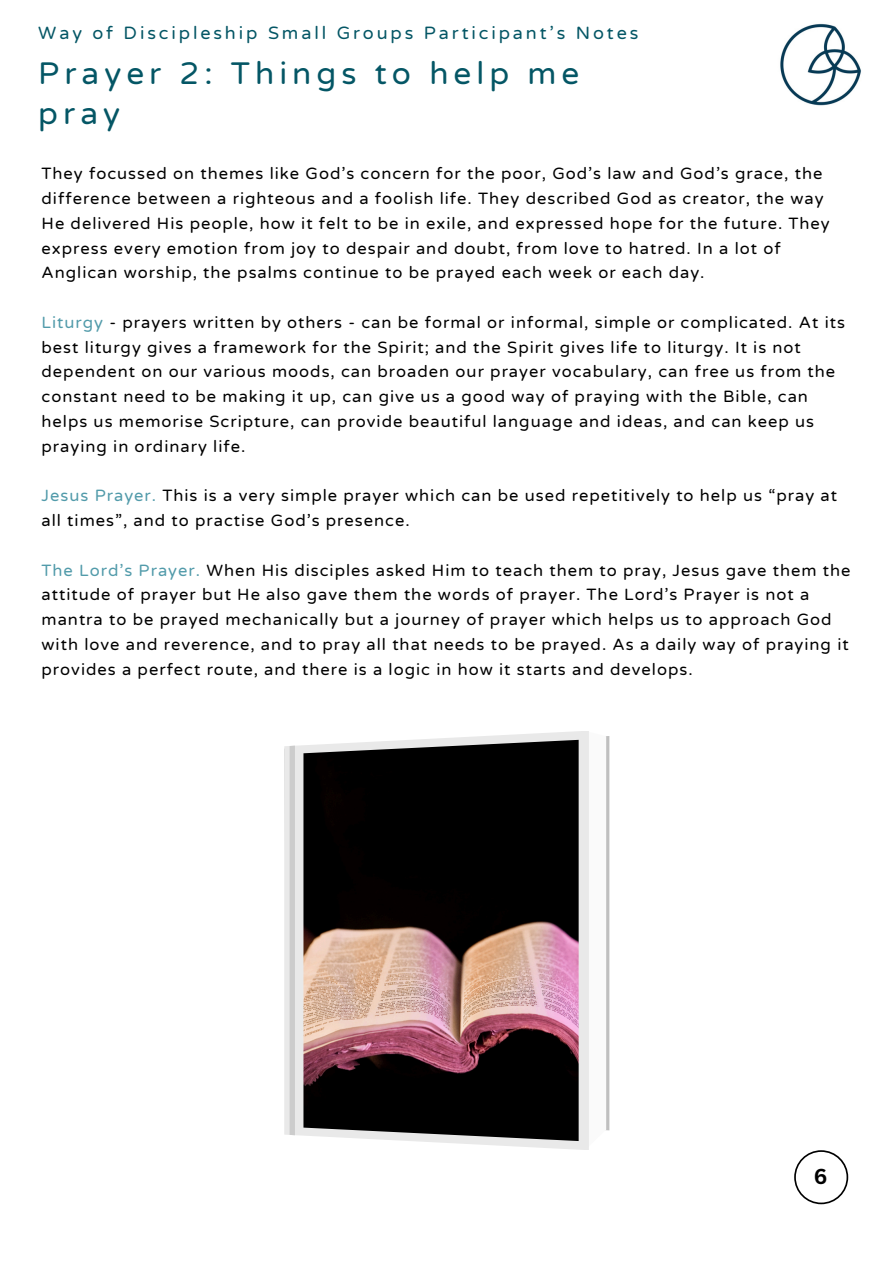
<style>
.page{position:relative;width:894px;height:1264px;background:#fff}
.page>*{position:absolute;margin:0;border:0;box-sizing:border-box;transform-origin:0 0}
.t1{font:31.5px/40px "Varela Round";letter-spacing:.16em;color:#045665}
.t2{font:700 21px "Canva Sans";color:#000}
.t3{font:18px "Varela Round";letter-spacing:.16em;color:#045665}
.t4{font:16.5px/24.8px "Varela Round";letter-spacing:.06em;color:#000}
.s1{color:#529baa}
</style>
<div class="page">
<img style="left:780px;top:23px;width:81px;height:83px">
<svg style="left:794px;top:1150px;width:54px;height:54px"></svg>
<svg style="left:588px;top:731px;width:1px;height:418px"></svg>
<svg style="left:284px;top:731px;width:304px;height:418px;fill:#e9e9e9"></svg>
<div style="left:289px;top:745px;width:6px;height:390px;background:#ccc"></div>
<img style="left:303px;top:739px;width:275px;height:401px">
<p class="t3" style="left:38px;top:23px;width:601px">Way of Discipleship Small Groups Participant’s Notes</p>
<p class="t1" style="left:38px;top:54px;width:542px">Prayer 2: Things to help me pray</p>
<p class="t4" style="left:42px;top:162px;width:789px">They focussed on themes like God’s concern for the poor, God’s law and God’s grace, the difference between a righteous and a foolish life. They described God as creator, the way He delivered His people, how it felt to be in exile, and expressed hope for the future. They express every emotion from joy to despair and doubt, from love to hatred. In a lot of Anglican worship, the psalms continue to be prayed each week or each day.</p>
<p class="t4" style="left:42px;top:310px;width:804px"><span class="s1">Liturgy</span> - prayers written by others - can be formal or informal, simple or complicated. At its best liturgy gives a framework for the Spirit; and the Spirit gives life to liturgy. It is not dependent on our various moods, can broaden our prayer vocabulary, can free us from the constant need to be making it up, can give us a good way of praying with the Bible, can helps us memorise Scripture, can provide beautiful language and ideas, and can keep us praying in ordinary life.</p>
<p class="t4" style="left:42px;top:483px;width:796px"><span class="s1">Jesus Prayer.</span> This is a very simple prayer which can be used repetitively to help us “pray at all times”, and to practise God’s presence.</p>
<p class="t4" style="left:42px;top:558px;width:810px"><span class="s1">The Lord’s Prayer.</span> When His disciples asked Him to teach them to pray, Jesus gave them the attitude of prayer but He also gave them the words of prayer. The Lord’s Prayer is not a mantra to be prayed mechanically but a journey of prayer which helps us to approach God with love and reverence, and to pray all that needs to be prayed. As a daily way of praying it provides a perfect route, and there is a logic in how it starts and develops.</p>
<p class="t2" style="left:813px;top:1161px;width:15px">6</p>
</div>
